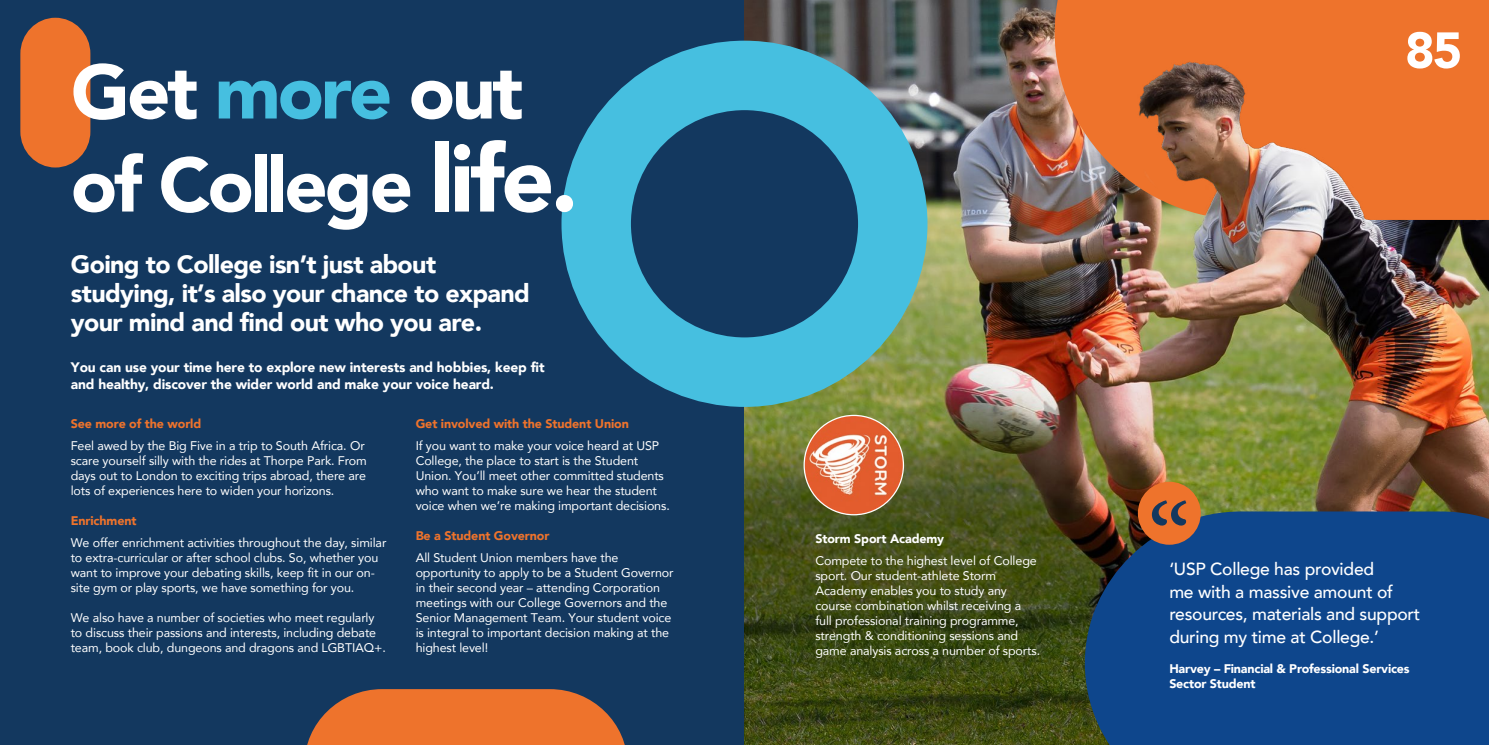
<style>
.page{position:relative;width:1489px;height:745px;background:#fff}
.page>*{position:absolute;margin:0;border:0;box-sizing:border-box;transform-origin:0 0}
.t1{font:900 75.88px/92.9px "Avenir";letter-spacing:-.04em;color:#fff}
.t2{font:900 50.12px "Avenir";color:#fff}
.t3{font:900 25px/28.8px "Avenir";letter-spacing:-.025em;color:#fff}
.t4{font:500 17.5px/22.5px "Avenir";letter-spacing:-.015em;color:#fff}
.t5{font:900 13.75px/16.2px "Avenir";letter-spacing:-.01em;color:#fff}
.t6{font:12.5px/15px "Avenir";letter-spacing:-.01em;color:#fff}
.t7{font:900 12.5px "Avenir";letter-spacing:-.01em;color:#ee732c}
.t8{font:900 12.5px/15px "Avenir";letter-spacing:-.015em;color:#fff}
.s1{color:#46bfe0}
.s2{font-size:93px}
</style>
<div class="page">
<div style="left:0;top:0;width:744px;height:744px;background:#13385f"></div>
<img style="left:744px;top:389px;width:744px;height:355px">
<svg style="left:596px;top:75px;width:296px;height:297px"></svg>
<div style="left:561px;top:41px;width:366px;height:365px;border:69px solid #46bfe0;border-radius:50%"></div>
<div style="left:1084px;top:511px;width:404px;height:233px;background:#0e468c"></div>
<svg style="left:307px;top:689px;width:318px;height:55px;background:#d16b32"></svg>
<svg style="left:20px;top:18px;width:70px;height:149px;background:#d66c31"></svg>
<div style="left:1137px;top:481px;width:63px;height:63px;background:#ee732c;border-radius:50%"></div>
<svg style="left:1151px;top:500px;width:35px;height:25px"></svg>
<img style="left:744px;top:0;width:744px;height:389px">
<img style="left:804px;top:415px;width:99px;height:99px;border-radius:50px">
<h1 class="t1" style="left:71px;top:44px;width:509px">Get <span class="s1">more</span> out of College <span class="s2">life.</span></h1>
<h3 class="t3" style="left:71px;top:249px;width:460px">Going to College isn’t just about studying, it’s also your chance to expand your mind and find out who you are.</h3>
<p class="t5" style="left:71px;top:359px;width:475px">You can use your time here to explore new interests and hobbies, keep fit and healthy, discover the wider world and make your voice heard.</p>
<p class="t7" style="left:71px;top:412px;width:132px">See more of the world</p>
<p class="t6" style="left:71px;top:437px;width:298px">Feel awed by the Big Five in a trip to South Africa. Or scare yourself silly with the rides at Thorpe Park. From days out to London to exciting trips abroad, there are lots of experiences here to widen your horizons.</p>
<p class="t7" style="left:71px;top:509px;width:67px">Enrichment</p>
<p class="t6" style="left:71px;top:534px;width:317px">We offer enrichment activities throughout the day, similar to extra-curricular or after school clubs. So, whether you want to improve your debating skills, keep fit in our on&shy;site gym or play sports, we have something for you.</p>
<p class="t6" style="left:71px;top:609px;width:316px">We also have a number of societies who meet regularly to discuss their passions and interests, including debate team, book club, dungeons and dragons and LGBTIAQ+.</p>
<p class="t7" style="left:415px;top:412px;width:215px">Get involved with the Student Union</p>
<p class="t6" style="left:415px;top:437px;width:256px">If you want to make your voice heard at USP College, the place to start is the Student Union. You’ll meet other committed students who want to make sure we hear the student voice when we’re making important decisions.</p>
<p class="t7" style="left:415px;top:524px;width:135px">Be a Student Governor</p>
<p class="t6" style="left:415px;top:549px;width:259px">All Student Union members have the opportunity to apply to be a Student Governor in their second year – attending Corporation meetings with our College Governors and the Senior Management Team. Your student voice is integral to important decision making at the highest level!</p>
<h2 class="t2" style="left:1404px;top:7px;width:59px">85</h2>
<p class="t8" style="left:815px;top:530px;width:130px">Storm Sport Academy</p>
<p class="t6" style="left:815px;top:552px;width:226px">Compete to the highest level of College sport. Our student-athlete Storm Academy enables you to study any course combination whilst receiving a full professional training programme, strength &amp; conditioning sessions and game analysis across a number of sports.</p>
<h3 class="t4" style="left:1169px;top:556px;width:252px">‘USP College has provided<br>me with a massive amount of resources, materials and support during my time at College.’</h3>
<p class="t8" style="left:1169px;top:660px;width:242px">Harvey – Financial &amp; Professional Services<br>Sector Student</p>
</div>
